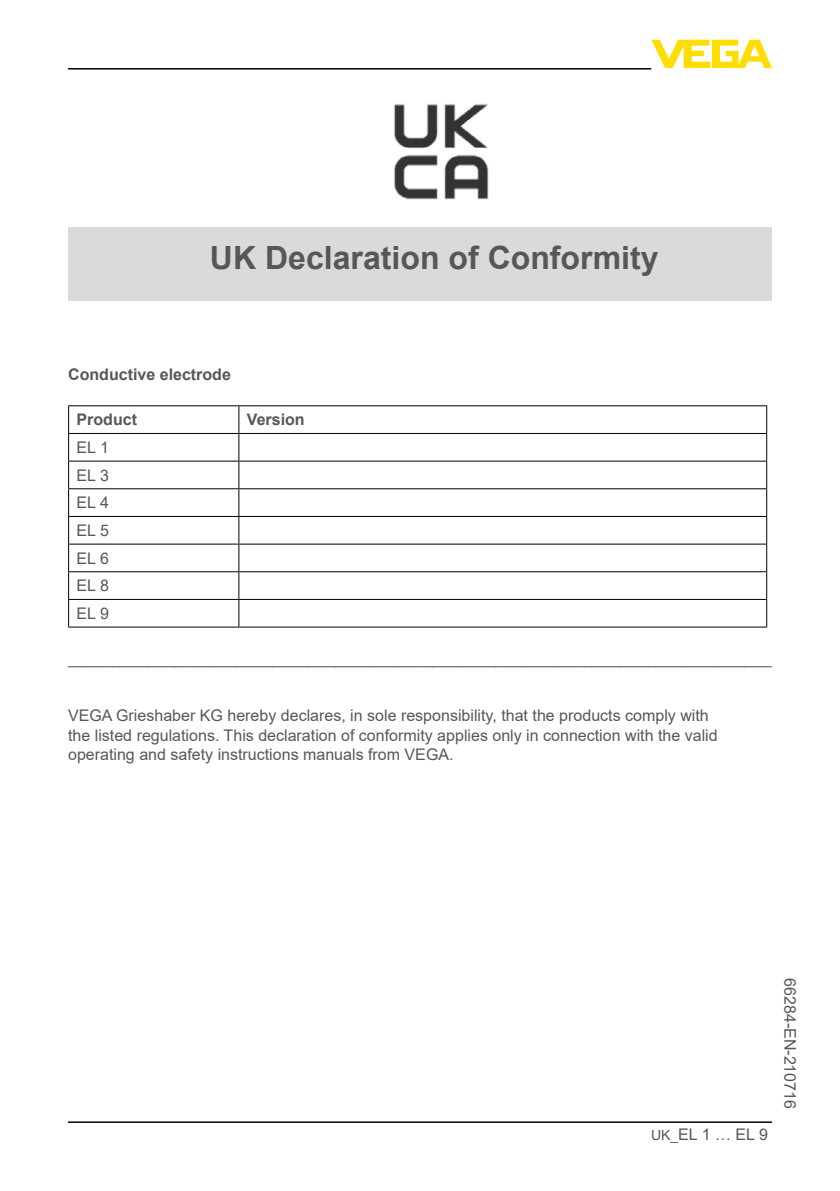
<style>
.page{position:relative;width:840px;height:1191px;background:#fff}
.page>*{position:absolute;margin:0;border:0;box-sizing:border-box;transform-origin:0 0}
.t1{font:700 32px "Arial";color:#575756}
.t2{font:16px/27.6px "Arial";color:#575756;text-align:justify}
.t3{font:700 16px "Arial";color:#575756}
.s1{font-size:14px}
</style>
<div class="page">
<div style="left:68px;top:227px;width:703px;height:73px;background:#dadada"></div>
<img style="left:394px;top:104px;width:95px;height:96px">
<hr style="left:68px;top:405px;width:171px;height:1px;background:#000">
<hr style="left:239px;top:405px;width:527px;height:1px;background:#000">
<hr style="left:68px;top:433px;width:171px;height:1px;background:#000">
<hr style="left:239px;top:433px;width:527px;height:1px;background:#000">
<hr style="left:68px;top:460px;width:171px;height:1px;background:#000">
<hr style="left:239px;top:460px;width:527px;height:1px;background:#000">
<hr style="left:68px;top:488px;width:171px;height:1px;background:#000">
<hr style="left:239px;top:488px;width:527px;height:1px;background:#000">
<hr style="left:68px;top:516px;width:171px;height:1px;background:#000">
<hr style="left:239px;top:516px;width:527px;height:1px;background:#000">
<hr style="left:68px;top:543px;width:171px;height:1px;background:#000">
<hr style="left:239px;top:543px;width:527px;height:1px;background:#000">
<hr style="left:68px;top:571px;width:171px;height:1px;background:#000">
<hr style="left:239px;top:571px;width:527px;height:1px;background:#000">
<hr style="left:68px;top:599px;width:171px;height:1px;background:#000">
<svg style="left:68px;top:406px;width:1px;height:220px"></svg>
<hr style="left:239px;top:599px;width:527px;height:1px;background:#000">
<svg style="left:238px;top:406px;width:1px;height:220px"></svg>
<svg style="left:765px;top:406px;width:1px;height:194px"></svg>
<hr style="left:68px;top:626px;width:171px;height:1px;background:#000">
<hr style="left:239px;top:626px;width:527px;height:1px;background:#000">
<hr style="left:68px;top:1121px;width:703px;height:2px;background:#000">
<svg style="left:651px;top:40px;width:120px;height:28px"></svg>
<hr style="left:68px;top:68px;width:583px;height:2px;background:#000">
<h1 class="t1" style="left:210px;top:235px;width:450px">UK Declaration of Conformity</h1>
<p class="t3" style="left:68px;top:363px;width:164px">Conductive electrode</p>
<p class="t3" style="left:77px;top:408px;width:62px">Product</p>
<p class="t3" style="left:247px;top:408px;width:59px">Version</p>
<p class="t2" style="left:77px;top:433px;width:34px">EL 1<br>EL 3<br>EL 4<br>EL 5<br>EL 6<br>EL 8<br>EL 9</p>
<p class="t2" style="left:68px;top:644px;width:704px">_______________________________________________________________________________</p>
<p class="t2" style="left:68px;top:706px;width:650px;line-height:19.2px;text-align:left">VEGA Grieshaber KG hereby declares, in sole responsibility, that the products comply with the listed regulations. This declaration of conformity applies only in connection with the valid operating and safety instructions manuals from VEGA.</p>
<p class="t2" style="left:650px;top:1120px;width:118px"><span class="s1">UK_</span>EL 1 … EL 9</p>
<p class="t2" style="left:803px;top:978px;width:132px;rotate:90deg">66284-EN-210716</p>
</div>
